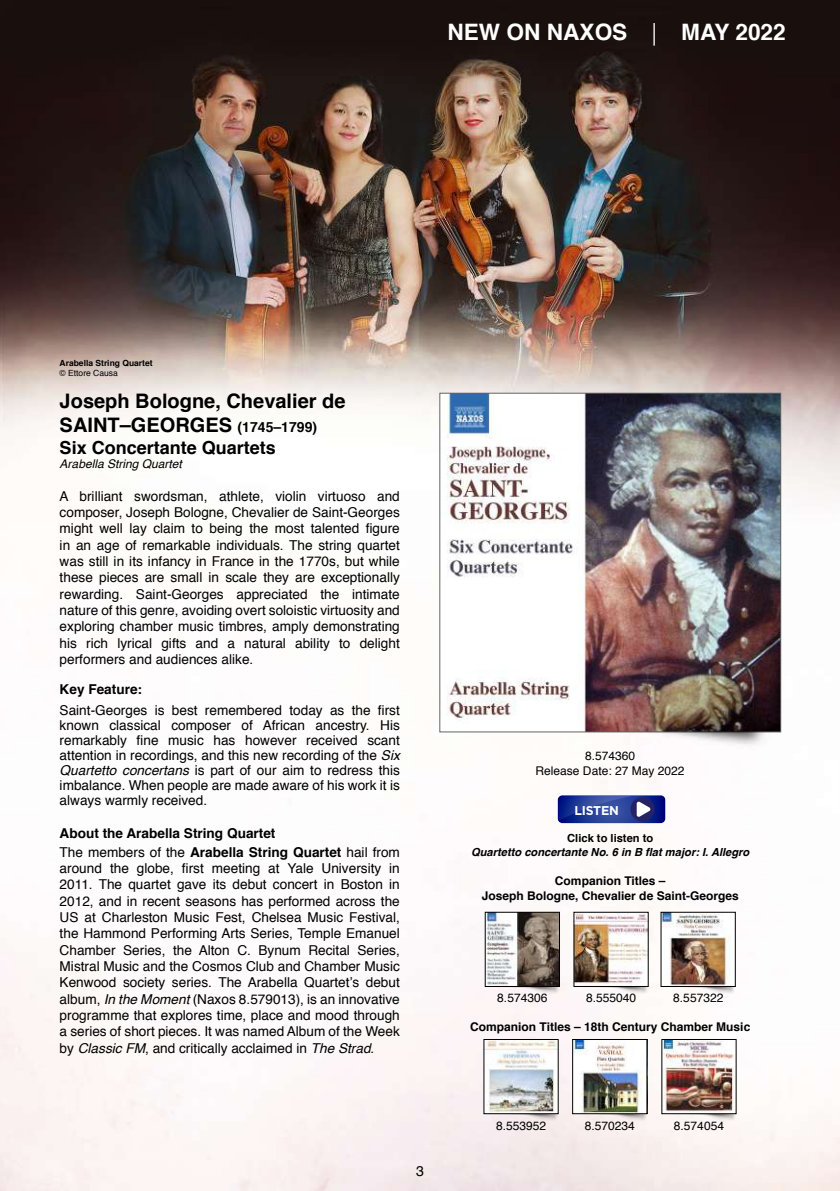
<style>
.page{position:relative;width:840px;height:1191px;background:#fff}
.page>*{position:absolute;margin:0;border:0;box-sizing:border-box;transform-origin:0 0}
.t1{font:700 22.6px "Helvetica";color:#fff}
.t2{font:700 20px/24px "Helvetica";color:#000}
.t3{font:700 18px "Helvetica";color:#000}
.t4{font:14.2px "Helvetica";color:#000}
.t5{font:13.6px/16.4px "Helvetica";color:#000;text-align:justify}
.t6{font:700 13.6px/19.2px "Helvetica";color:#000}
.t7{font:700 12.8px "Gotham";letter-spacing:-.02em;color:#fff}
.t8{font:700 12px/14.4px "Helvetica";color:#000;text-align:center}
.t9{font:12px/14.4px "Helvetica";color:#000;text-align:center}
.t10{font:italic 12px "Helvetica";color:#000}
.t11{font:italic 700 11.2px "Helvetica";color:#000}
.t12{font:700 11.2px "Helvetica";color:#000}
.t13{font:700 8.4px "Helvetica";color:#000}
.t14{font:8.4px "Helvetica";color:#000}
.s1{font-weight:300}
.s2{font-size:14px}
.s3{font-style:italic}
.s4{font-weight:400}
</style>
<div class="page">
<img style="left:0;top:0;width:839px;height:1191px">
<img style="left:441px;top:395px;width:337px;height:335px">
<div style="left:439px;top:393px;width:341px;height:339px;border:1px solid #626463"></div>
<img style="left:613px;top:731px;width:167px;height:18px">
<svg style="left:557px;top:795px;width:108px;height:28px;background:#2f4297"></svg>
<img style="left:660px;top:914px;width:75px;height:81px">
<img style="left:484px;top:914px;width:75px;height:81px">
<div style="left:484px;top:912px;width:75px;height:74px;border:1px solid #000"></div>
<img style="left:573px;top:914px;width:75px;height:81px">
<div style="left:573px;top:912px;width:75px;height:74px;border:1px solid #000"></div>
<img style="left:572px;top:1113px;width:74px;height:10px">
<img style="left:574px;top:1041px;width:70px;height:70px">
<div style="left:572px;top:1039px;width:74px;height:74px;border:1px solid #000"></div>
<img style="left:661px;top:1041px;width:75px;height:81px">
<img style="left:483px;top:1041px;width:75px;height:82px">
<h1 class="t1" style="left:447px;top:14px;width:339px">NEW ON NAXOS <span class="s1">|</span> MAY 2022</h1>
<p class="t13" style="left:60px;top:356px;width:94px">Arabella String Quartet</p>
<p class="t14" style="left:60px;top:367px;width:60px">© Ettore Causa</p>
<h2 class="t2" style="left:60px;top:389px;width:287px">Joseph Bologne, Chevalier de<br>SAINT–GEORGES <span class="s2">(1745–1799)</span></h2>
<h3 class="t3" style="left:60px;top:433px;width:218px">Six Concertante Quartets</h3>
<p class="t10" style="left:60px;top:454px;width:124px">Arabella String Quartet</p>
<p class="t5" style="left:60px;top:488px;width:341px">A brilliant swordsman, athlete, violin virtuoso and composer, Joseph Bologne, Chevalier de Saint-Georges might well lay claim to being the most talented figure in an age of remarkable individuals. The string quartet was still in its infancy in France in the 1770s, but while these pieces are small in scale they are exceptionally rewarding. Saint-Georges appreciated the intimate nature of this genre, avoiding overt soloistic virtuosity and exploring chamber music timbres, amply demonstrating his rich lyrical gifts and a natural ability to delight performers and audiences alike.</p>
<p class="t6" style="left:60px;top:680px;width:84px">Key Feature:</p>
<p class="t5" style="left:60px;top:703px;width:341px;line-height:15px">Saint-Georges is best remembered today as the first known classical composer of African ancestry. His remarkably fine music has however received scant attention in recordings, and this new recording of the <span class="s3">Six Quartetto concertans</span> is part of our aim to redress this imbalance. When people are made aware of his work it is always warmly received.</p>
<p class="t6" style="left:60px;top:823px;width:341px">About the Arabella String Quartet<br><span class="s4">The members of the</span> Arabella String Quartet <span class="s4">hail from</span></p>
<p class="t5" style="left:60px;top:860px;width:341px">around the globe, first meeting at Yale University in 2011. The quartet gave its debut concert in Boston in 2012, and in recent seasons has performed across the US at Charleston Music Fest, Chelsea Music Festival, the Hammond Performing Arts Series, Temple Emanuel Chamber Series, the Alton C. Bynum Recital Series, Mistral Music and the Cosmos Club and Chamber Music Kenwood society series. The Arabella Quartet’s debut album, <span class="s3">In the Moment</span> (Naxos 8.579013), is an innovative programme that explores time, place and mood through a series of short pieces. It was named Album of the Week by <span class="s3">Classic FM</span>, and critically acclaimed in <span class="s3">The Strad</span>.</p>
<p class="t4" style="left:416px;top:1160px;width:9px">3</p>
<p class="t9" style="left:535px;top:749px;width:150px">8.574360<br>Release Date: 27 May 2022</p>
<p class="t7" style="left:574px;top:802px;width:46px">LISTEN</p>
<p class="t12" style="left:567px;top:829px;width:87px">Click to listen to</p>
<p class="t11" style="left:471px;top:842px;width:279px">Quartetto concertante No. 6 in B flat major: I. Allegro</p>
<p class="t8" style="left:481px;top:874px;width:258px">Companion Titles –<br>Joseph Bologne, Chevalier de Saint-Georges</p>
<p class="t9" style="left:497px;top:991px;width:52px">8.574306</p>
<p class="t9" style="left:585px;top:991px;width:52px">8.555040</p>
<p class="t9" style="left:673px;top:991px;width:52px">8.557322</p>
<p class="t8" style="left:470px;top:1020px;width:281px">Companion Titles – 18th Century Chamber Music</p>
<p class="t9" style="left:495px;top:1118px;width:52px">8.553952</p>
<p class="t9" style="left:584px;top:1118px;width:52px">8.570234</p>
<p class="t9" style="left:673px;top:1118px;width:52px">8.574054</p>
</div>
